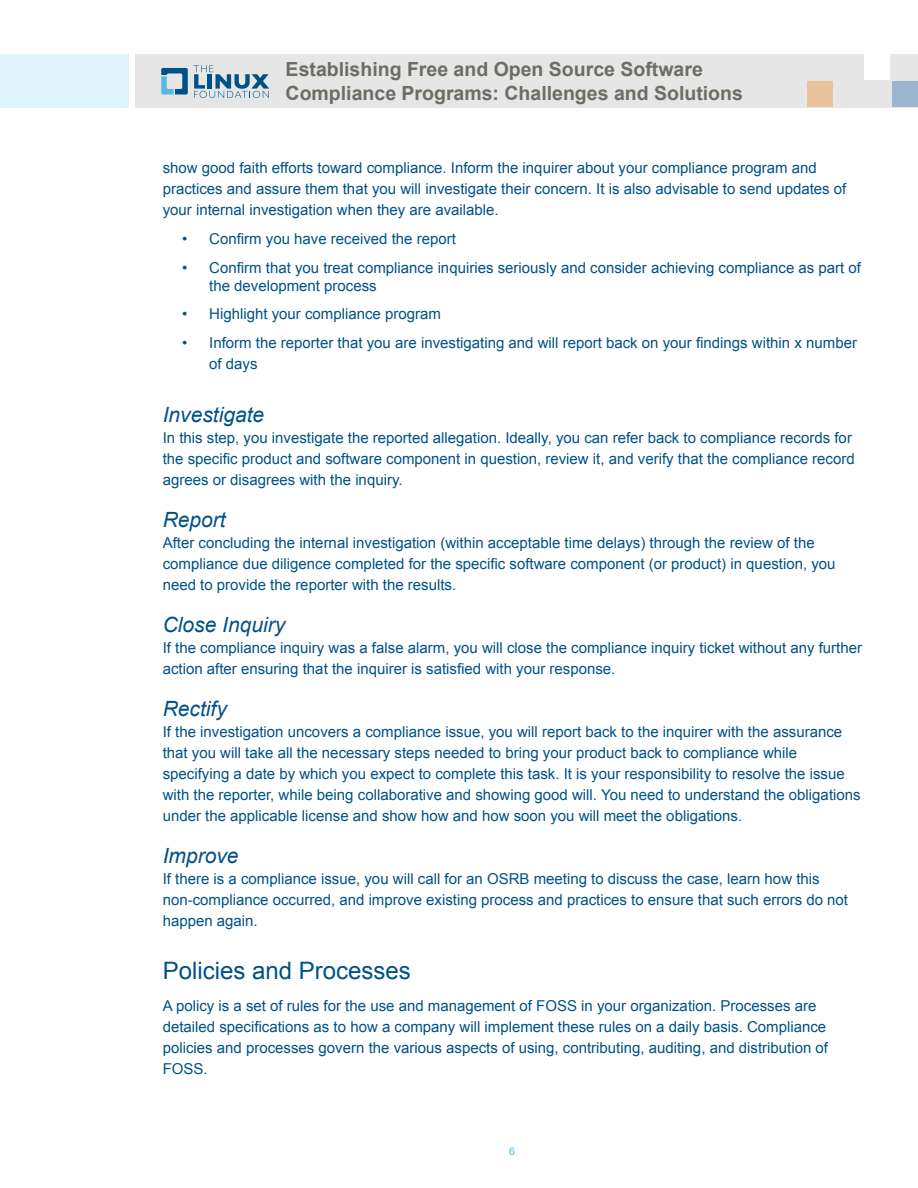
<style>
.page{position:relative;width:918px;height:1188px;background:#fff}
.page>*{position:absolute;margin:0;border:0;box-sizing:border-box;transform-origin:0 0}
.Body_Text{font:24px "Arial";color:#005187}
.Body_Text-2{font:italic 21px "Arial";color:#005187}
.t1{font:700 19.5px/24.3px "Arial";color:#6d6d65}
.Body_Text-3{font:15px/21px "Arial";color:#005187}
.t2{font:10.5px "Arial";color:#58b7e7}
</style>
<div class="page">
<div style="left:135px;top:54px;width:783px;height:54px;background:#e5e6e5"></div>
<div style="left:0;top:54px;width:129px;height:54px;background:#e0f4fc"></div>
<div style="left:864px;top:54px;width:25px;height:25px;background:#fff"></div>
<div style="left:893px;top:82px;width:25px;height:25px;background:#9cb4d2"></div>
<div style="left:807px;top:82px;width:25px;height:25px;background:#e7c29b"></div>
<svg style="left:161px;top:65px;width:108px;height:33px"></svg>
<h3 class="t1" style="left:286px;top:58px;width:459px">Establishing Free and Open Source Software<br>Compliance Programs: Challenges and Solutions</h3>
<p class="Body_Text-3" style="left:163px;top:157px;width:685px">show good faith efforts toward compliance. Inform the inquirer about your compliance program and practices and assure them that you will investigate their concern. It is also advisable to send updates of your internal investigation when they are available.</p>
<p class="Body_Text-3" style="left:182px;top:228px;width:275px">• Confirm you have received the report</p>
<p class="Body_Text-3" style="left:209px;top:258px;width:653px;line-height:18px;text-indent:-27px">• Confirm that you treat compliance inquiries seriously and consider achieving compliance as part of the development process</p>
<p class="Body_Text-3" style="left:182px;top:304px;width:260px">• Highlight your compliance program</p>
<p class="Body_Text-3" style="left:209px;top:333px;width:649px;text-indent:-27px">• Inform the reporter that you are investigating and will report back on your findings within x number of days</p>
<p class="Body_Text-2" style="left:163px;top:401px;width:103px">Investigate</p>
<p class="Body_Text-3" style="left:163px;top:427px;width:693px">In this step, you investigate the reported allegation. Ideally, you can refer back to compliance records for the specific product and software component in question, review it, and verify that the compliance record agrees or disagrees with the inquiry.</p>
<p class="Body_Text-2" style="left:163px;top:506px;width:65px">Report</p>
<p class="Body_Text-3" style="left:163px;top:532px;width:674px">After concluding the internal investigation (within acceptable time delays) through the review of the compliance due diligence completed for the specific software component (or product) in question, you need to provide the reporter with the results.</p>
<p class="Body_Text-2" style="left:163px;top:611px;width:124px">Close Inquiry</p>
<p class="Body_Text-3" style="left:163px;top:637px;width:701px">If the compliance inquiry was a false alarm, you will close the compliance inquiry ticket without any further action after ensuring that the inquirer is satisfied with your response.</p>
<p class="Body_Text-2" style="left:163px;top:695px;width:66px">Rectify</p>
<p class="Body_Text-3" style="left:163px;top:721px;width:699px">If the investigation uncovers a compliance issue, you will report back to the inquirer with the assurance that you will take all the necessary steps needed to bring your product back to compliance while specifying a date by which you expect to complete this task. It is your responsibility to resolve the issue with the reporter, while being collaborative and showing good will. You need to understand the obligations under the applicable license and show how and how soon you will meet the obligations.</p>
<p class="Body_Text-2" style="left:163px;top:842px;width:77px">Improve</p>
<p class="Body_Text-3" style="left:163px;top:868px;width:687px">If there is a compliance issue, you will call for an OSRB meeting to discuss the case, learn how this non-compliance occurred, and improve existing process and practices to ensure that such errors do not happen again.</p>
<p class="Body_Text" style="left:163px;top:955px;width:250px">Policies and Processes</p>
<p class="Body_Text-3" style="left:163px;top:995px;width:667px">A policy is a set of rules for the use and management of FOSS in your organization. Processes are detailed specifications as to how a company will implement these rules on a daily basis. Compliance policies and processes govern the various aspects of using, contributing, auditing, and distribution of FOSS.</p>
<p class="t2" style="left:509px;top:1144px;width:7px">6</p>
</div>
